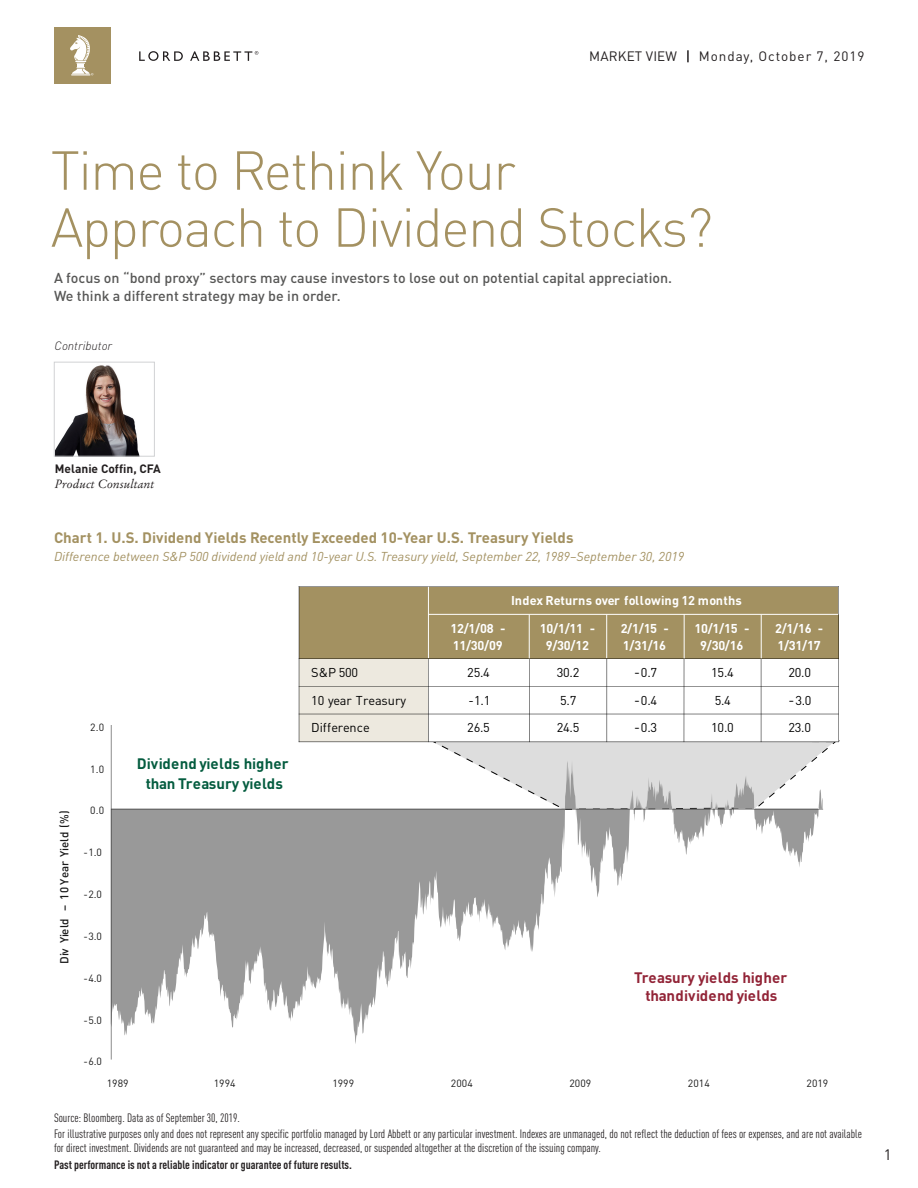
<style>
.page{position:relative;width:918px;height:1188px;background:#fff}
.page>*{position:absolute;margin:0;border:0;box-sizing:border-box;transform-origin:0 0}
.MV_TITLE{font:300 54px "DIN Pro";letter-spacing:-.025em;color:#a49161}
.MV_TITLE-2{font:700 15px "DIN Pro";color:#a39161}
.t1{font:700 15px/19.6px "DIN Pro";color:#045c3f;text-align:center}
.t2{font:700 15px/18.5px "DIN Pro";color:#922437;text-align:center}
.t3{font:15px "DIN Pro";color:#231f20}
.MV_BODY{font:500 14.25px/18px "DIN Pro";color:#575756}
.t4{font:13.5px "DIN Pro";letter-spacing:.07em;color:#231f20}
.t5{font:13.5px "DIN Pro";letter-spacing:.01em;color:#231f20}
.MV_TITLE-3{font:italic 12.75px "DIN Pro";color:#a39161}
.t6{font:12.75px "DIN Pro";letter-spacing:-.02em;color:#000}
.t7{font:700 12.75px/17.2px "DIN Pro";letter-spacing:-.02em;color:#fff}
.t8{font:700 12.75px "DIN Pro";color:#fff}
.t9{font:12.75px "DIN Pro";color:#000}
.MV_BODY_SUBHEAD{font:condensed 12px/13.5px "DIN Pro";color:#231f20}
.MV_BODY_SUBHEAD-2{font:700 condensed 12px "DIN Pro";color:#231f20}
.MV_BODY_SUBHEAD-3{font:700 12px "DIN Pro";color:#231f20}
.MV_BODY_SUBHEAD-4{font:italic 12px "Stempel Garamond LT Std";color:#231f20}
.MV_BODY_SUBHEAD-5{font:italic 300 12px "DIN Pro";color:#231f20}
.t10{font:500 11.55px "DIN Pro";letter-spacing:-.005em;color:#191919}
.t11{font:10.35px "DIN Pro";letter-spacing:.005em;color:#191919}
.s1{font-size:13.8px}
</style>
<div class="page">
<div style="left:54px;top:27px;width:57px;height:57px;background:#a49161"></div>
<svg style="left:139px;top:51px;width:44px;height:10px"></svg>
<svg style="left:190px;top:51px;width:68px;height:10px"></svg>
<svg style="left:687px;top:50px;width:2px;height:12px"></svg>
<svg style="left:70px;top:35px;width:23px;height:40px"></svg>
<svg style="left:427px;top:740px;width:413px;height:70px"></svg>
<div style="left:299px;top:587px;width:129px;height:72px;background:#a39161"></div>
<div style="left:428px;top:587px;width:410px;height:27px;background:#a39161"></div>
<div style="left:428px;top:614px;width:101px;height:45px;background:#a39161"></div>
<div style="left:529px;top:614px;width:78px;height:45px;background:#a39161"></div>
<div style="left:607px;top:614px;width:77px;height:45px;background:#a39161"></div>
<div style="left:684px;top:614px;width:154px;height:45px;background:#a39161"></div>
<div style="left:299px;top:659px;width:129px;height:27px;background:#ede9df"></div>
<div style="left:299px;top:686px;width:129px;height:28px;background:#ede9df"></div>
<div style="left:299px;top:714px;width:129px;height:28px;background:#ede9df"></div>
<div style="left:428px;top:714px;width:101px;height:28px;background:#fff"></div>
<div style="left:529px;top:714px;width:78px;height:28px;background:#fff"></div>
<div style="left:607px;top:714px;width:77px;height:28px;background:#fff"></div>
<div style="left:684px;top:714px;width:77px;height:28px;background:#fff"></div>
<div style="left:761px;top:714px;width:77px;height:28px;background:#fff"></div>
<hr style="left:428px;top:659px;width:1px;height:83px;background:#000">
<hr style="left:529px;top:659px;width:1px;height:83px;background:#000">
<hr style="left:606px;top:658px;width:1px;height:84px;background:#000">
<hr style="left:684px;top:658px;width:1px;height:84px;background:#000">
<hr style="left:761px;top:659px;width:1px;height:83px;background:#000">
<hr style="left:428px;top:614px;width:411px;height:1px;background:#fff">
<hr style="left:299px;top:658px;width:540px;height:1px;background:#000">
<hr style="left:299px;top:686px;width:540px;height:1px;background:#000">
<hr style="left:299px;top:714px;width:540px;height:1px;background:#000">
<hr style="left:299px;top:586px;width:1px;height:156px;background:#000">
<hr style="left:838px;top:586px;width:1px;height:156px;background:#000">
<hr style="left:299px;top:586px;width:540px;height:1px;background:#000">
<hr style="left:299px;top:741px;width:540px;height:1px;background:#000">
<svg style="left:112px;top:760px;width:711px;height:284px"></svg>
<hr style="left:111px;top:725px;width:1px;height:335px;background:#191919">
<hr style="left:111px;top:809px;width:712px;height:1px;background:#191919">
<hr style="left:428px;top:587px;width:1px;height:71px;background:#fff">
<hr style="left:529px;top:615px;width:1px;height:43px;background:#fff">
<hr style="left:606px;top:614px;width:1px;height:44px;background:#fff">
<hr style="left:684px;top:614px;width:1px;height:44px;background:#fff">
<hr style="left:761px;top:615px;width:1px;height:43px;background:#fff">
<img style="left:56px;top:365px;width:83px;height:89px">
<div style="left:54px;top:362px;width:101px;height:94px;border:1px solid #d1d2d4"></div>
<p class="t5" style="left:589px;top:45px;width:89px">MARKET VIEW</p>
<p class="t4" style="left:699px;top:45px;width:167px">Monday, October 7, 2019</p>
<p class="MV_TITLE" style="left:51px;top:129px;width:466px">Time to Rethink Your</p>
<p class="MV_TITLE" style="left:51px;top:186px;width:664px">Approach to Dividend Stocks?</p>
<p class="MV_BODY" style="left:54px;top:267px;width:620px">A focus on “bond proxy” sectors may cause investors to lose out on potential capital appreciation.<br>We think a different strategy may be in order.</p>
<p class="MV_BODY_SUBHEAD-5" style="left:55px;top:336px;width:59px">Contributor</p>
<p class="MV_BODY_SUBHEAD-3" style="left:55px;top:458px;width:108px">Melanie Coffin, CFA</p>
<p class="MV_BODY_SUBHEAD-4" style="left:55px;top:476px;width:101px">Product Consultant</p>
<p class="MV_TITLE-2" style="left:54px;top:526px;width:521px">Chart 1. U.S. Dividend Yields Recently Exceeded 10-Year U.S. Treasury Yields</p>
<p class="MV_TITLE-3" style="left:54px;top:547px;width:632px">Difference between S&amp;P 500 dividend yield and 10-year U.S. Treasury yield, September 22, 1989–September 30, 2019</p>
<p class="t8" style="left:511px;top:590px;width:232px">Index Returns over following 12 months</p>
<p class="t10" style="left:55px;top:964px;width:155px;rotate:-90deg">Div Yield – 10 Year Yield (%)</p>
<p class="t11" style="left:90px;top:719px;width:16px">2.0</p>
<p class="t11" style="left:90px;top:761px;width:16px">1.0</p>
<p class="t11" style="left:90px;top:803px;width:16px">0.0</p>
<p class="t11" style="left:84px;top:844px;width:20px">-1.0</p>
<p class="t11" style="left:84px;top:886px;width:20px">-2.0</p>
<p class="t11" style="left:84px;top:928px;width:20px">-3.0</p>
<p class="t11" style="left:84px;top:970px;width:20px">-4.0</p>
<p class="t11" style="left:84px;top:1012px;width:20px">-5.0</p>
<p class="t11" style="left:84px;top:1054px;width:20px">-6.0</p>
<p class="t1" style="left:137px;top:752px;width:154px">Dividend yields higher than Treasury yields</p>
<p class="t7" style="left:450px;top:618px;width:57px">12/1/08 -<br>11/30/09</p>
<p class="t7" style="left:540px;top:618px;width:57px;text-align:center">10/1/11 -<br>9/30/12</p>
<p class="t7" style="left:621px;top:618px;width:50px">2/1/15 -<br>1/31/16</p>
<p class="t7" style="left:694px;top:618px;width:57px;text-align:center">10/1/15 -<br>9/30/16</p>
<p class="t7" style="left:775px;top:618px;width:50px">2/1/16 -<br>1/31/17</p>
<p class="t6" style="left:311px;top:662px;width:48px">S&amp;P 500</p>
<p class="t6" style="left:467px;top:662px;width:24px">25.4</p>
<p class="t6" style="left:557px;top:662px;width:24px">30.2</p>
<p class="t6" style="left:634px;top:662px;width:25px"><span class="s1">-</span>0.7</p>
<p class="t6" style="left:711px;top:662px;width:24px">15.4</p>
<p class="t6" style="left:788px;top:662px;width:24px">20.0</p>
<p class="t6" style="left:311px;top:690px;width:96px">10 year Treasury</p>
<p class="t6" style="left:468px;top:690px;width:23px">-1.1</p>
<p class="t6" style="left:560px;top:690px;width:18px">5.7</p>
<p class="t6" style="left:634px;top:690px;width:25px"><span class="s1">-</span>0.4</p>
<p class="t6" style="left:715px;top:690px;width:18px">5.4</p>
<p class="t6" style="left:788px;top:690px;width:25px"><span class="s1">-</span>3.0</p>
<p class="t9" style="left:311px;top:718px;width:60px">Difference</p>
<p class="t6" style="left:467px;top:718px;width:24px">26.5</p>
<p class="t6" style="left:557px;top:718px;width:24px">24.5</p>
<p class="t6" style="left:634px;top:718px;width:25px"><span class="s1">-</span>0.3</p>
<p class="t6" style="left:711px;top:718px;width:24px">10.0</p>
<p class="t6" style="left:788px;top:718px;width:24px">23.0</p>
<p class="t2" style="left:634px;top:966px;width:155px">Treasury yields higher thandividend yields</p>
<p class="t11" style="left:107px;top:1075px;width:23px">1989</p>
<p class="t11" style="left:214px;top:1075px;width:23px">1994</p>
<p class="t11" style="left:332px;top:1075px;width:23px">1999</p>
<p class="t11" style="left:451px;top:1075px;width:23px">2004</p>
<p class="t11" style="left:569px;top:1075px;width:23px">2009</p>
<p class="t11" style="left:688px;top:1075px;width:23px">2014</p>
<p class="t11" style="left:807px;top:1075px;width:23px">2019</p>
<p class="MV_BODY_SUBHEAD" style="left:54px;top:1110px;width:187px">Source: Bloomberg. Data as of September 30, 2019.</p>
<p class="MV_BODY_SUBHEAD" style="left:54px;top:1126px;width:809px">For illustrative purposes only and does not represent any specific portfolio managed by Lord Abbett or any particular investment. Indexes are unmanaged, do not reflect the deduction of fees or expenses, and are not available for direct investment. Dividends are not guaranteed and may be increased, decreased, or suspended altogether at the discretion of the issuing company.</p>
<p class="MV_BODY_SUBHEAD-2" style="left:54px;top:1155px;width:300px">Past performance is not a reliable indicator or guarantee of future results.</p>
<p class="t3" style="left:884px;top:1143px;width:9px">1</p>
</div>
